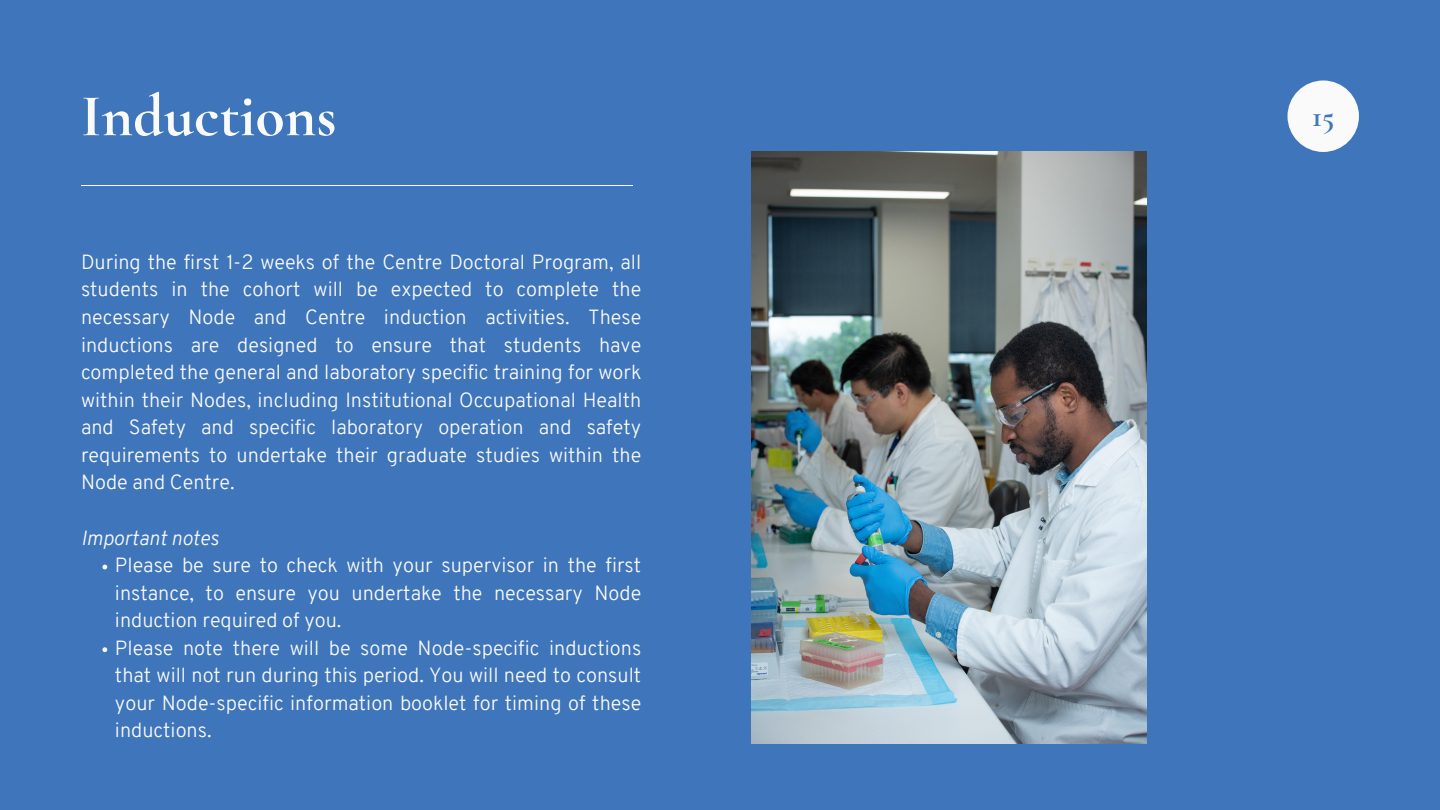
<style>
.page{position:relative;width:1440px;height:810px;background:#3f76bb}
.page>*{position:absolute;margin:0;border:0;box-sizing:border-box;transform-origin:0 0}
.t1{font:700 60px "Cormorant Garamond";color:#fafafa}
.t2{font:700 30px "Cormorant Garamond";color:#3f76bb}
.t3{font:300 20px/27.6px "Overpass";color:#fafafa;text-align:justify}
.t4{font:italic 300 20px "Overpass";color:#fafafa}
</style>
<div class="page">
<div style="left:1288px;top:80px;width:71px;height:72px;background:#fafafa;border-radius:50%"></div>
<hr style="left:81px;top:185px;width:551px;height:1px;background:#fafafa">
<img style="left:751px;top:152px;width:395px;height:592px">
<svg style="left:102px;top:565px;width:5px;height:4px"></svg>
<svg style="left:102px;top:647px;width:5px;height:5px"></svg>
<p class="t1" style="left:81px;top:80px;width:257px">Inductions</p>
<p class="t3" style="left:81px;top:250px;width:562px">During the first 1-2 weeks of the Centre Doctoral Program, all students in the cohort will be expected to complete the necessary Node and Centre induction activities. These inductions are designed to ensure that students have completed the general and laboratory specific training for work within their Nodes, including Institutional Occupational Health and Safety and specific laboratory operation and safety requirements to undertake their graduate studies within the Node and Centre.</p>
<p class="t4" style="left:81px;top:530px;width:139px">Important notes</p>
<p class="t3" style="left:115px;top:553px;width:528px">Please be sure to check with your supervisor in the first instance, to ensure you undertake the necessary Node induction required of you.</p>
<p class="t3" style="left:115px;top:636px;width:528px">Please note there will be some Node-specific inductions that will not run during this period. You will need to consult your Node-specific information booklet for timing of these inductions.</p>
<p class="t2" style="left:1312px;top:98px;width:24px">15</p>
</div>
